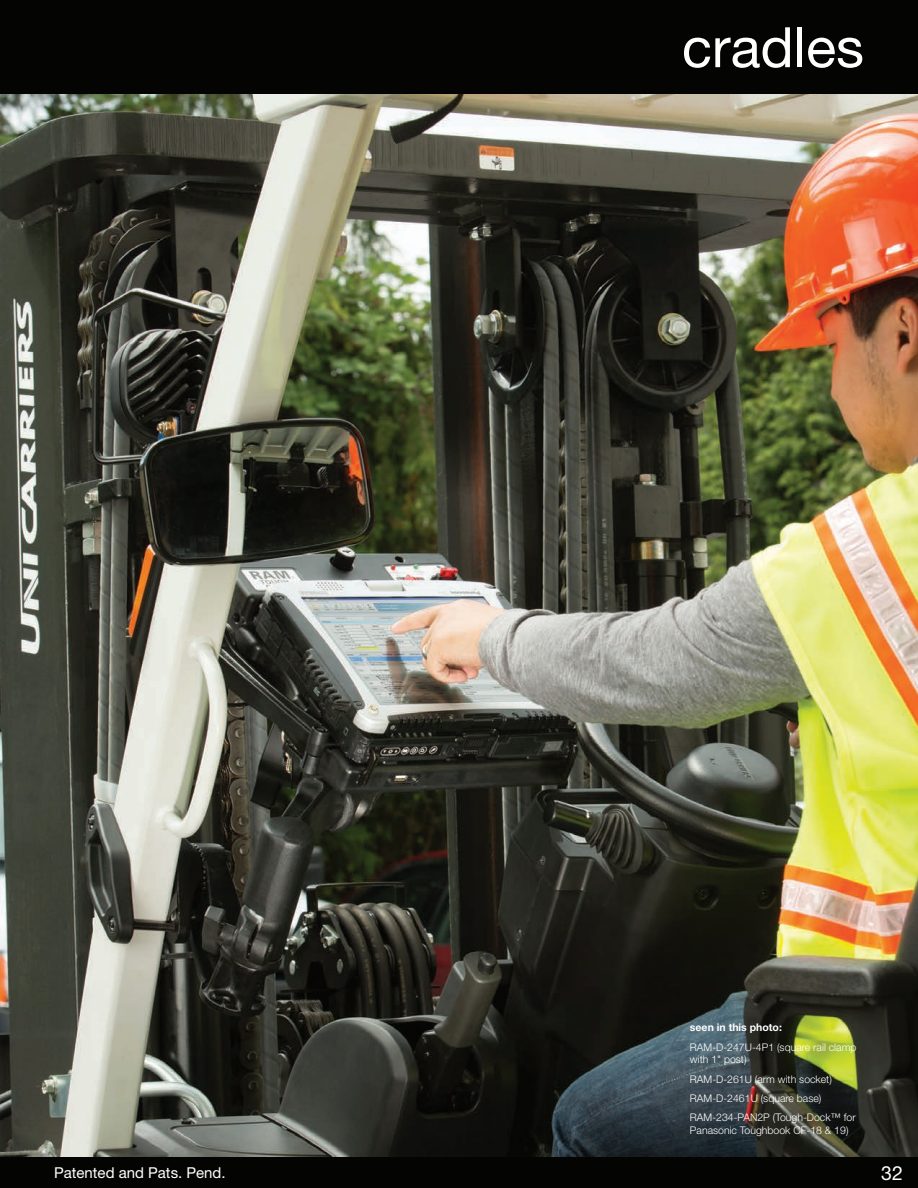
<style>
.page{position:relative;width:918px;height:1188px;background:#fff}
.page>*{position:absolute;margin:0;border:0;box-sizing:border-box;transform-origin:0 0}
.t1{font:55.8px "Helvetica Neue LT Std";color:#fff}
.t2{font:19.5px "Helvetica Neue LT Std";color:#fff}
.t3{font:15px "Helvetica Neue LT Std";color:#fff}
.Product_Header{font:300 10.5px/12.6px "Helvetica Neue LT Std";color:#fff}
.Product_Header-2{font:700 10.5px "Helvetica Neue LT Std";color:#fff}
</style>
<div class="page">
<img style="left:0;top:94px;width:918px;height:1063px">
<div style="left:0;top:0;width:918px;height:94px;background:#040503"></div>
<div style="left:0;top:1157px;width:918px;height:31px;background:#040503"></div>
<h3 class="t3" style="left:54px;top:1164px;width:173px">Patented and Pats. Pend.</h3>
<h1 class="t1" style="left:682px;top:14px;width:184px">cradles</h1>
<p class="Product_Header-2" style="left:690px;top:1021px;width:93px">seen in this photo:</p>
<p class="Product_Header" style="left:690px;top:1040px;width:168px">RAM-D-247U-4P1 (square rail clamp with 1" post)</p>
<p class="Product_Header" style="left:690px;top:1072px;width:143px">RAM-D-261U (arm with socket)</p>
<p class="Product_Header" style="left:690px;top:1092px;width:133px">RAM-D-2461U (square base)</p>
<p class="Product_Header" style="left:690px;top:1111px;width:167px">RAM-234-PAN2P (Tough-Dock™ for<br>Panasonic Toughbook CF-18 &amp; 19)</p>
<h2 class="t2" style="left:881px;top:1161px;width:23px">32</h2>
</div>
